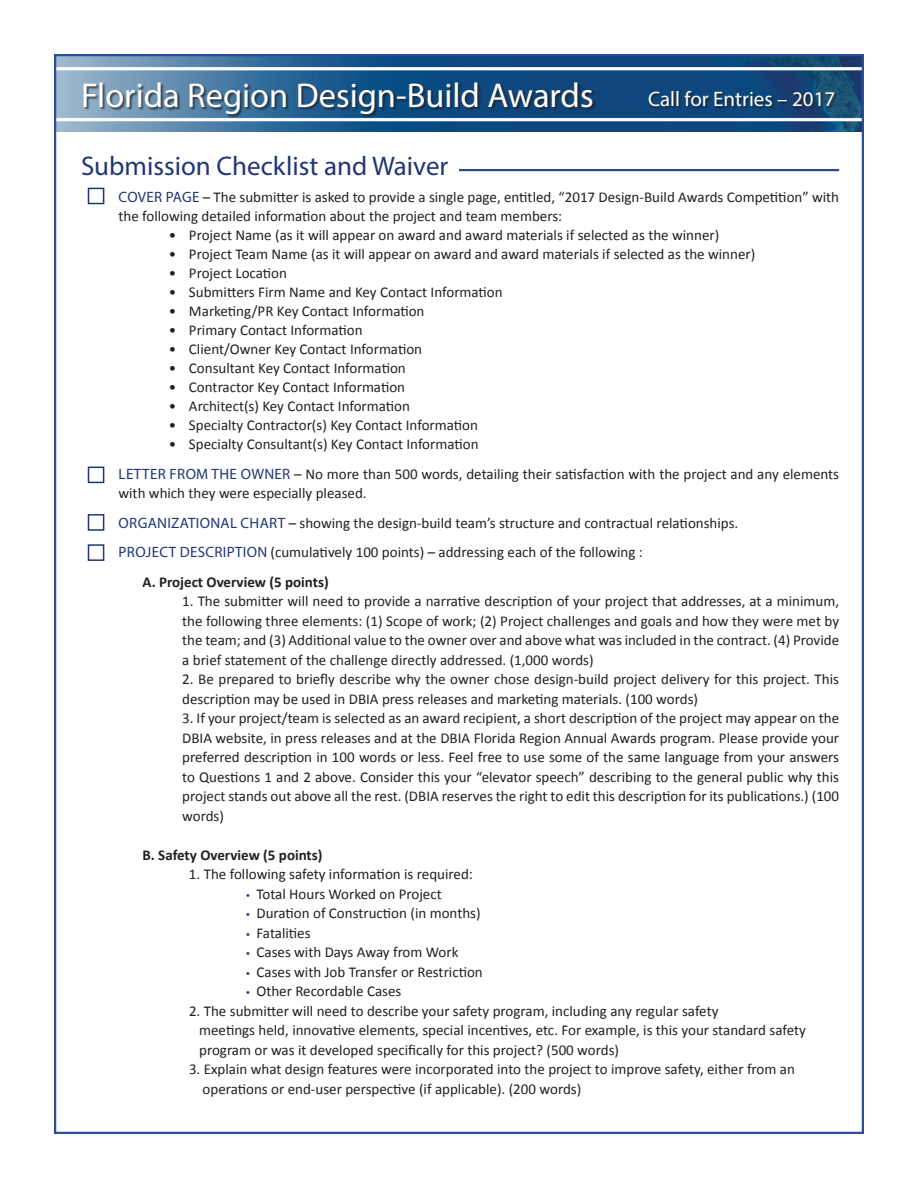
<style>
.page{position:relative;width:918px;height:1188px;background:#fff}
.page>*{position:absolute;margin:0;border:0;box-sizing:border-box;transform-origin:0 0}
.t1{font:34.5px "Myriad Pro";color:#fff}
.t2{font:27px "Myriad Pro";color:#213675}
.t3{font:21px "Myriad Pro";color:#fff}
.t4{font:15px/19.5px "Calibri";color:#231f20}
.t5{font:700 15px "Calibri";color:#231f20}
.s1{font-family:"Myriad Pro";color:#213675}
.s2{font-family:"Myriad Pro";font-size:13.5px;color:#213675}
</style>
<div class="page">
<img style="left:57px;top:57px;width:804px;height:75px">
<div style="left:85px;top:83px;width:511px;height:35px;background:#231f20;opacity:.75"></div>
<div style="left:649px;top:91px;width:189px;height:18px;background:#231f20;opacity:.75"></div>
<hr style="left:459px;top:169px;width:380px;height:2px;background:#2c4d94">
<div style="left:88px;top:467px;width:16px;height:16px;border:2px solid #213675"></div>
<div style="left:88px;top:188px;width:16px;height:16px;border:2px solid #213675"></div>
<div style="left:88px;top:514px;width:16px;height:17px;border:2px solid #213675"></div>
<div style="left:88px;top:544px;width:16px;height:17px;border:2px solid #213675"></div>
<h1 class="t1" style="left:81px;top:74px;width:514px">Florida Region Design-Build Awards</h1>
<h3 class="t3" style="left:648px;top:86px;width:189px">Call for Entries – 2017</h3>
<h2 class="t2" style="left:81px;top:149px;width:369px">Submission Checklist and Waiver</h2>
<p class="t4" style="left:118px;top:188px;width:722px"><span class="s1">COVER PAGE</span> – The submitter is asked to provide a single page, entitled, “2017 Design-Build Awards Competition” with the following detailed information about the project and team members:</p>
<p class="t4" style="left:169px;top:227px;width:552px">• Project Name (as it will appear on award and award materials if selected as the winner)</p>
<p class="t4" style="left:169px;top:246px;width:588px">• Project Team Name (as it will appear on award and award materials if selected as the winner)</p>
<p class="t4" style="left:169px;top:265px;width:120px">• Project Location</p>
<p class="t4" style="left:169px;top:284px;width:335px">• Submitters Firm Name and Key Contact Information</p>
<p class="t4" style="left:169px;top:303px;width:257px">• Marketing/PR Key Contact Information</p>
<p class="t4" style="left:169px;top:322px;width:195px">• Primary Contact Information</p>
<p class="t4" style="left:169px;top:341px;width:255px">• Client/Owner Key Contact Information</p>
<p class="t4" style="left:169px;top:360px;width:239px">• Consultant Key Contact Information</p>
<p class="t4" style="left:169px;top:379px;width:238px">• Contractor Key Contact Information</p>
<p class="t4" style="left:169px;top:398px;width:243px">• Architect(s) Key Contact Information</p>
<p class="t4" style="left:169px;top:417px;width:311px">• Specialty Contractor(s) Key Contact Information</p>
<p class="t4" style="left:119px;top:431px;width:722px;line-height:29.5px;text-indent:50px">• Specialty Consultant(s) Key Contact Information<br><span class="s1">LETTER FROM THE OWNER</span> – No more than 500 words, detailing their satisfaction with the project and any elements</p>
<p class="t4" style="left:118px;top:485px;width:250px">with which they were especially pleased.</p>
<p class="t4" style="left:119px;top:514px;width:621px"><span class="s1">ORGANIZATIONAL CHART</span> – showing the design-build team’s structure and contractual relationships.</p>
<p class="t4" style="left:119px;top:544px;width:526px"><span class="s1">PROJECT DESCRIPTION</span> (cumulatively 100 points) – addressing each of the following :</p>
<p class="t5" style="left:142px;top:576px;width:188px">A. Project Overview (5 points)</p>
<p class="t4" style="left:182px;top:593px;width:658px;text-align:justify">1. The submitter will need to provide a narrative description of your project that addresses, at a minimum, the following three elements: (1) Scope of work; (2) Project challenges and goals and how they were met by the team; and (3) Additional value to the owner over and above what was included in the contract. (4) Provide a brief statement of the challenge directly addressed. (1,000 words)</p>
<p class="t4" style="left:182px;top:671px;width:658px">2. Be prepared to briefly describe why the owner chose design-build project delivery for this project. This description may be used in DBIA press releases and marketing materials. (100 words)</p>
<p class="t4" style="left:182px;top:710px;width:658px;text-align:justify">3. If your project/team is selected as an award recipient, a short description of the project may appear on the DBIA website, in press releases and at the DBIA Florida Region Annual Awards program. Please provide your preferred description in 100 words or less. Feel free to use some of the same language from your answers to Questions 1 and 2 above. Consider this your “elevator speech” describing to the general public why this project stands out above all the rest. (DBIA reserves the right to edit this description for its publications.) (100 words)</p>
<p class="t5" style="left:142px;top:849px;width:182px">B. Safety Overview (5 points)</p>
<p class="t4" style="left:189px;top:866px;width:285px">1. The following safety information is required:</p>
<p class="t4" style="left:246px;top:885px;width:197px"><span class="s2">•</span> Total Hours Worked on Project</p>
<p class="t4" style="left:246px;top:905px;width:236px"><span class="s2">•</span> Duration of Construction (in months)</p>
<p class="t4" style="left:246px;top:924px;width:66px"><span class="s2">•</span> Fatalities</p>
<p class="t4" style="left:246px;top:944px;width:214px"><span class="s2">•</span> Cases with Days Away from Work</p>
<p class="t4" style="left:246px;top:963px;width:238px"><span class="s2">•</span> Cases with Job Transfer or Restriction</p>
<p class="t4" style="left:246px;top:983px;width:157px"><span class="s2">•</span> Other Recordable Cases</p>
<p class="t4" style="left:199px;top:1002px;width:608px;text-indent:-10px">2. The submitter will need to describe your safety program, including any regular safety<br>meetings held, innovative elements, special incentives, etc. For example, is this your standard safety program or was it developed specifically for this project? (500 words)</p>
<p class="t4" style="left:203px;top:1061px;width:594px;text-indent:-14px">3. Explain what design features were incorporated into the project to improve safety, either from an operations or end-user perspective (if applicable). (200 words)</p>
</div>
